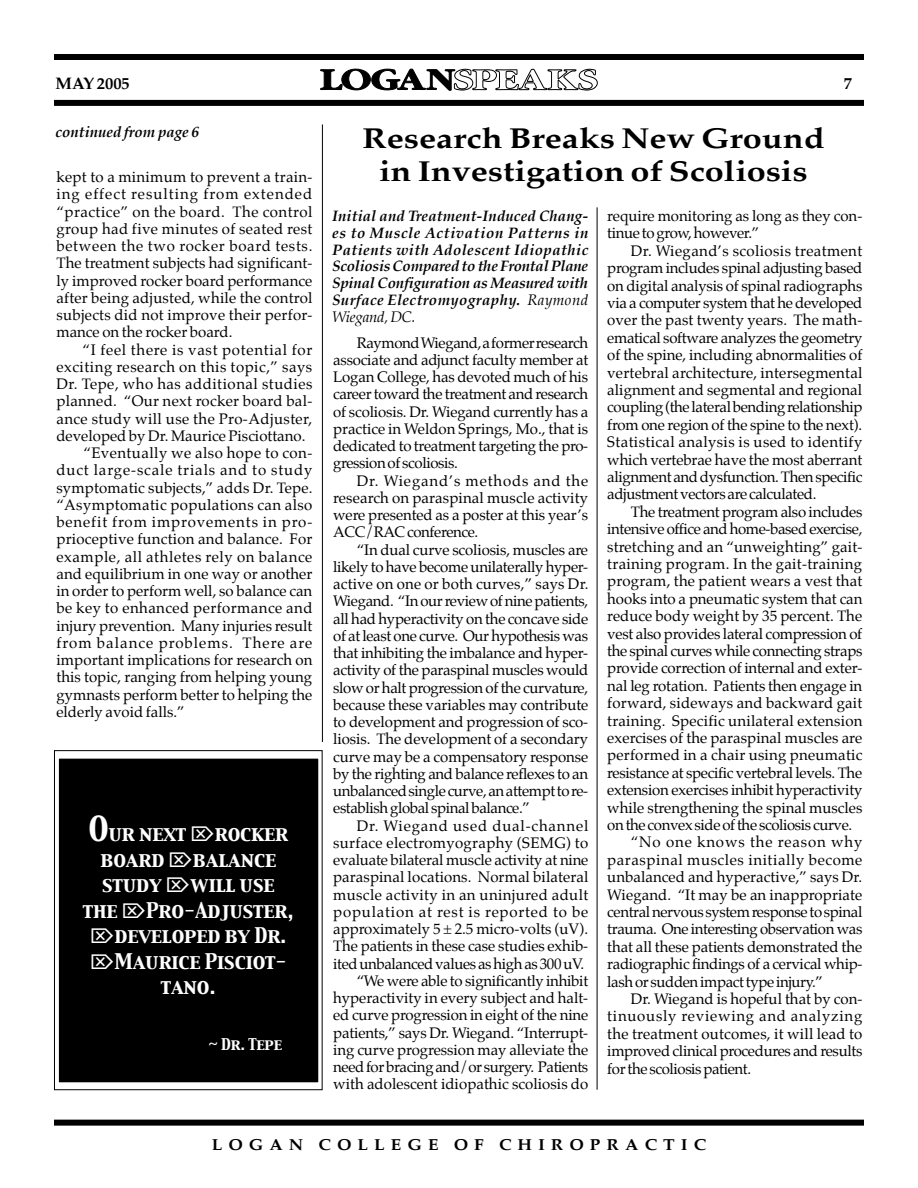
<style>
.page{position:relative;width:918px;height:1188px;background:#fff}
.page>*{position:absolute;margin:0;border:0;box-sizing:border-box;transform-origin:0 0}
.Headline{font:700 28.5px/33px "Palatino";color:#000;text-align:center;scale:1.2 1}
.Body{font:19.05px/25.5px "Capitals";letter-spacing:-.01em;color:#fff;text-align:center}
.t1{font:700 16.5px "Palatino";color:#000}
.t2{font:700 15.75px "Palatino";letter-spacing:.35em;color:#000;scale:1.1 1}
.Body_copy{font:15px/17.2px "Palatino";letter-spacing:-.02em;color:#000;text-align:justify}
.Body-2{font:italic 700 15px/16.8px "Palatino";letter-spacing:.015em;color:#000;text-align:justify}
.Body_copy-2{font:15px/17.2px "Palatino";color:#000}
.Cont__From{font:italic 700 15px "Palatino";color:#000}
.Body-3{font:14.25px "Capitals";letter-spacing:-.01em;color:#fff}
.s1{font-size:30.6px}
.s2{font-weight:400}
</style>
<div class="page">
<div style="left:54px;top:100px;width:810px;height:6px;background:#000"></div>
<div style="left:54px;top:54px;width:810px;height:6px;background:#000"></div>
<div style="left:54px;top:1120px;width:810px;height:6px;background:#000"></div>
<svg style="left:320px;top:69px;width:278px;height:22px"></svg>
<hr style="left:597px;top:207px;width:1px;height:883px;background:#000">
<hr style="left:322px;top:124px;width:1px;height:618px;background:#000">
<div style="left:54px;top:750px;width:269px;height:340px;border:1px solid #000"></div>
<div style="left:58px;top:758px;width:261px;height:325px;background:#000"></div>
<p class="t1" style="left:56px;top:73px;width:76px">MAY 2005</p>
<p class="t1" style="left:844px;top:73px;width:10px">7</p>
<p class="Cont__From" style="left:56px;top:123px;width:145px">continued from page 6</p>
<p class="Body_copy" style="left:56px;top:170px;width:258px">kept to a minimum to prevent a train&shy;ing effect resulting from extended “practice” on the board. The control group had five minutes of seated rest between the two rocker board tests.<br>The treatment subjects had significant&shy;ly improved rocker board performance after being adjusted, while the control subjects did not improve their perfor&shy;mance on the rocker board.</p>
<p class="Body_copy" style="left:56px;top:342px;width:258px;text-indent:26px">“I feel there is vast potential for exciting research on this topic,” says Dr. Tepe, who has additional studies planned. “Our next rocker board bal&shy;ance study will use the Pro-Adjuster, developed by Dr. Maurice Pisciottano.</p>
<p class="Body_copy" style="left:56px;top:446px;width:258px;text-indent:27px">“Eventually we also hope to con&shy;duct large-scale trials and to study symptomatic subjects,” adds Dr. Tepe. “Asymptomatic populations can also benefit from improvements in pro&shy;prioceptive function and balance. For example, all athletes rely on balance and equilibrium in one way or another in order to perform well, so balance can be key to enhanced performance and injury prevention. Many injuries result from balance problems. There are important implications for research on this topic, ranging from helping young gymnasts perform better to helping the elderly avoid falls.”</p>
<p class="Body" style="left:83px;top:822px;width:212px"><span class="s1">O</span>ur next ⌦rocker board ⌦balance study ⌦will use the ⌦Pro-Adjuster, ⌦developed by Dr. ⌦Maurice Pisciot&shy;tano.</p>
<p class="Body-3" style="left:209px;top:1034px;width:75px">~ Dr. Tepe</p>
<p class="Headline" style="left:362px;top:124px;width:387px">Research Breaks New Ground in Investigation of Scoliosis</p>
<p class="Body-2" style="left:332px;top:209px;width:258px">Initial and Treatment-Induced Chang&shy;es to Muscle Activation Patterns in Patients with Adolescent Idiopathic Scoliosis Compared to the Frontal Plane Spinal Configuration as Measured with Surface Electromyography. <span class="s2">Raymond Wiegand, DC.</span></p>
<p class="Body_copy" style="left:333px;top:335px;width:257px;text-indent:24px">Raymond Wiegand, a former research associate and adjunct faculty member at Logan College, has devoted much of his career toward the treatment and research of scoliosis. Dr. Wiegand currently has a practice in Weldon Springs, Mo., that is dedicated to treatment targeting the pro&shy;gression of scoliosis.</p>
<p class="Body_copy" style="left:333px;top:473px;width:257px;text-indent:24px">Dr. Wiegand’s methods and the research on paraspinal muscle activity were presented as a poster at this year’s ACC/RAC conference.</p>
<p class="Body_copy" style="left:333px;top:542px;width:257px;text-indent:24px">“In dual curve scoliosis, muscles are likely to have become unilaterally hyper&shy;active on one or both curves,” says Dr.<br>Wiegand. “In our review of nine patients, all had hyperactivity on the concave side of at least one curve. Our hypothesis was that inhibiting the imbalance and hyper&shy;activity of the paraspinal muscles would slow or halt progression of the curvature, because these variables may contribute to development and progression of sco&shy;liosis. The development of a secondary curve may be a compensatory response by the righting and balance reflexes to an unbalanced single curve, an attempt to re&shy;establish global spinal balance.”</p>
<p class="Body_copy" style="left:333px;top:818px;width:257px;text-indent:24px">Dr. Wiegand used dual-channel surface electromyography (SEMG) to evaluate bilateral muscle activity at nine paraspinal locations. Normal bilateral muscle activity in an uninjured adult population at rest is reported to be approximately 5 ± 2.5 micro-volts (uV).<br>The patients in these case studies exhib&shy;ited unbalanced values as high as 300 uV.</p>
<p class="Body_copy" style="left:333px;top:974px;width:257px;text-indent:24px">“We were able to significantly inhibit hyperactivity in every subject and halt&shy;ed curve progression in eight of the nine patients,” says Dr. Wiegand. “Interrupt&shy;ing curve progression may alleviate the need for bracing and/or surgery. Patients with adolescent idiopathic scoliosis do</p>
<p class="Body_copy-2" style="left:607px;top:209px;width:257px">require monitoring as long as they con&shy;tinue to grow, however.”</p>
<p class="Body_copy" style="left:607px;top:243px;width:257px;text-indent:24px">Dr. Wiegand’s scoliosis treatment program includes spinal adjusting based on digital analysis of spinal radiographs via a computer system that he developed over the past twenty years. The math&shy;ematical software analyzes the geometry of the spine, including abnormalities of vertebral architecture, intersegmental alignment and segmental and regional coupling (the lateral bending relationship from one region of the spine to the next).<br>Statistical analysis is used to identify which vertebrae have the most aberrant alignment and dysfunction. Then specific adjustment vectors are calculated.</p>
<p class="Body_copy" style="left:607px;top:504px;width:257px;text-indent:24px">The treatment program also includes intensive office and home-based exercise, stretching and an “unweighting” gait&shy;training program. In the gait-training program, the patient wears a vest that hooks into a pneumatic system that can reduce body weight by 35 percent. The vest also provides lateral compression of the spinal curves while connecting straps provide correction of internal and exter&shy;nal leg rotation. Patients then engage in forward, sideways and backward gait training. Specific unilateral extension exercises of the paraspinal muscles are performed in a chair using pneumatic resistance at specific vertebral levels. The extension exercises inhibit hyperactivity while strengthening the spinal muscles on the convex side of the scoliosis curve.</p>
<p class="Body_copy" style="left:607px;top:835px;width:257px;text-indent:24px">“No one knows the reason why paraspinal muscles initially become unbalanced and hyperactive,” says Dr.<br>Wiegand. “It may be an inappropriate central nervous system response to spinal trauma. One interesting observation was that all these patients demonstrated the radiographic findings of a cervical whip&shy;lash or sudden impact type injury.”</p>
<p class="Body_copy" style="left:607px;top:991px;width:257px;text-indent:24px">Dr. Wiegand is hopeful that by con&shy;tinuously reviewing and analyzing the treatment outcomes, it will lead to improved clinical procedures and results for the scoliosis patient.</p>
<p class="t2" style="left:212px;top:1135px;width:451px">LOGAN COLLEGE OF CHIROPRACTIC</p>
</div>
